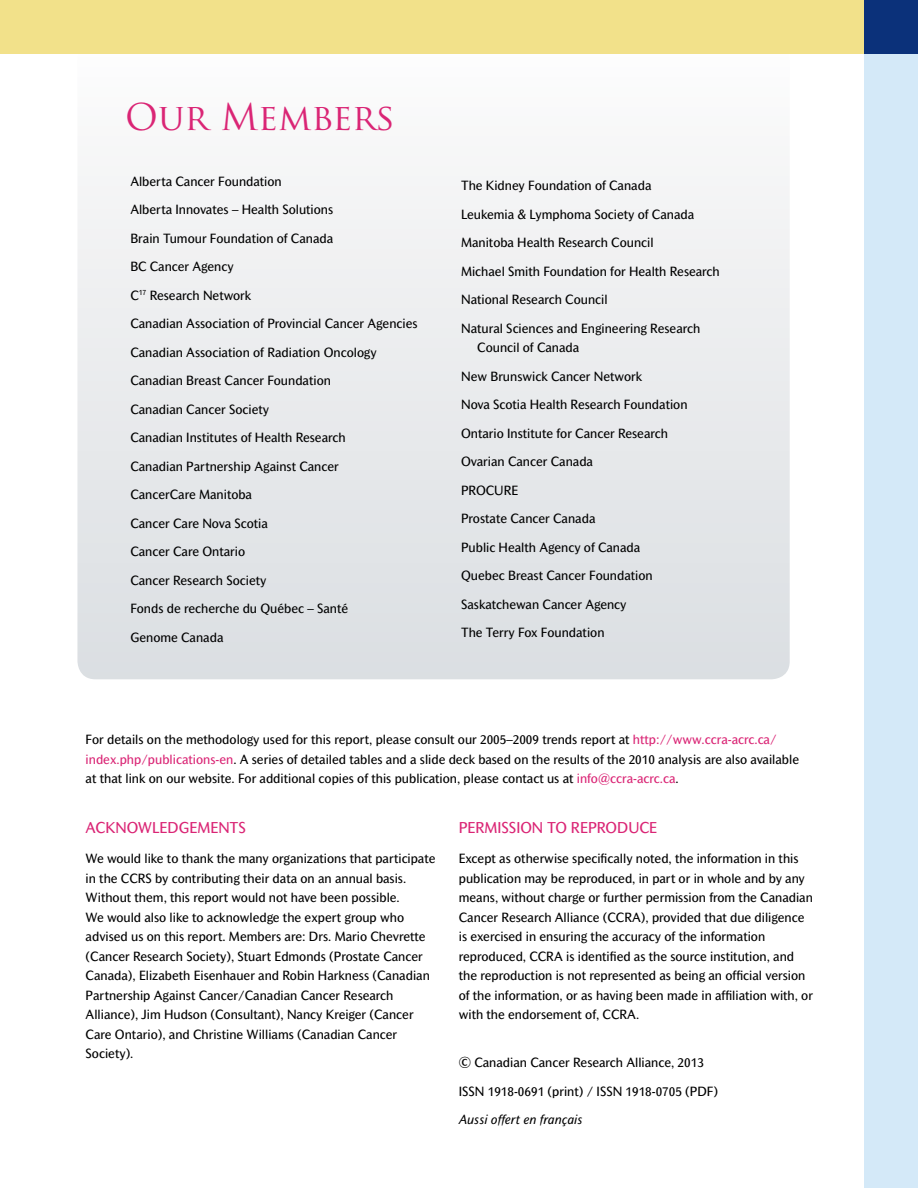
<style>
.page{position:relative;width:918px;height:1188px;background:#fff}
.page>*{position:absolute;margin:0;border:0;box-sizing:border-box;transform-origin:0 0}
.t1{font:36px "Trajan Pro";color:#da2575}
.t2{font:15px "Mahsuri Sans";color:#da2575}
.t3{font:12.75px/19.5px "Mahsuri Sans";color:#000}
.t4{font:italic 12.75px "Mahsuri Sans";color:#000}
.s1{color:#da2575}
</style>
<div class="page">
<svg style="left:77px;top:176px;width:713px;height:503px"></svg>
<div style="left:0;top:0;width:918px;height:54px;background:#f2e18a"></div>
<div style="left:864px;top:52px;width:54px;height:1136px;background:#d4e9f8"></div>
<div style="left:864px;top:0;width:54px;height:54px;background:#0b317a"></div>
<h1 class="t1" style="left:125px;top:95px;width:271px">Our Members</h1>
<p class="t3" style="left:130px;top:171px;width:153px">Alberta Cancer Foundation</p>
<p class="t3" style="left:130px;top:200px;width:204px">Alberta Innovates – Health Solutions</p>
<p class="t3" style="left:130px;top:228px;width:204px">Brain Tumour Foundation of Canada</p>
<p class="t3" style="left:130px;top:257px;width:105px">BC Cancer Agency</p>
<p class="t3" style="left:130px;top:285px;width:123px">C<sup>17</sup> Research Network</p>
<p class="t3" style="left:130px;top:314px;width:289px">Canadian Association of Provincial Cancer Agencies</p>
<p class="t3" style="left:130px;top:342px;width:248px">Canadian Association of Radiation Oncology</p>
<p class="t3" style="left:130px;top:371px;width:202px">Canadian Breast Cancer Foundation</p>
<p class="t3" style="left:130px;top:399px;width:140px">Canadian Cancer Society</p>
<p class="t3" style="left:130px;top:428px;width:217px">Canadian Institutes of Health Research</p>
<p class="t3" style="left:130px;top:456px;width:210px">Canadian Partnership Against Cancer</p>
<p class="t3" style="left:130px;top:485px;width:123px">CancerCare Manitoba</p>
<p class="t3" style="left:130px;top:513px;width:139px">Cancer Care Nova Scotia</p>
<p class="t3" style="left:130px;top:542px;width:116px">Cancer Care Ontario</p>
<p class="t3" style="left:130px;top:570px;width:138px">Cancer Research Society</p>
<p class="t3" style="left:130px;top:599px;width:219px">Fonds de recherche du Québec – Santé</p>
<p class="t3" style="left:130px;top:627px;width:95px">Genome Canada</p>
<p class="t3" style="left:461px;top:176px;width:192px">The Kidney Foundation of Canada</p>
<p class="t3" style="left:461px;top:204px;width:235px">Leukemia &amp; Lymphoma Society of Canada</p>
<p class="t3" style="left:461px;top:233px;width:194px">Manitoba Health Research Council</p>
<p class="t3" style="left:461px;top:261px;width:260px">Michael Smith Foundation for Health Research</p>
<p class="t3" style="left:461px;top:290px;width:148px">National Research Council</p>
<p class="t3" style="left:461px;top:318px;width:241px">Natural Sciences and Engineering Research</p>
<p class="t3" style="left:477px;top:338px;width:104px">Council of Canada</p>
<p class="t3" style="left:461px;top:366px;width:183px">New Brunswick Cancer Network</p>
<p class="t3" style="left:461px;top:395px;width:228px">Nova Scotia Health Research Foundation</p>
<p class="t3" style="left:461px;top:423px;width:209px">Ontario Institute for Cancer Research</p>
<p class="t3" style="left:461px;top:452px;width:134px">Ovarian Cancer Canada</p>
<p class="t3" style="left:461px;top:480px;width:59px">PROCURE</p>
<p class="t3" style="left:461px;top:509px;width:136px">Prostate Cancer Canada</p>
<p class="t3" style="left:461px;top:537px;width:181px">Public Health Agency of Canada</p>
<p class="t3" style="left:461px;top:566px;width:193px">Quebec Breast Cancer Foundation</p>
<p class="t3" style="left:461px;top:594px;width:167px">Saskatchewan Cancer Agency</p>
<p class="t3" style="left:461px;top:623px;width:145px">The Terry Fox Foundation</p>
<p class="t3" style="left:86px;top:730px;width:715px">For details on the methodology used for this report, please consult our 2005–2009 trends report at <span class="s1">http://www.ccra-acrc.ca/ index.php/publications-en</span>. A series of detailed tables and a slide deck based on the results of the 2010 analysis are also available at that link on our website. For additional copies of this publication, please contact us at <span class="s1">info@ccra-acrc.ca</span>.</p>
<p class="t2" style="left:86px;top:819px;width:162px">ACKNOWLEDGEMENTS</p>
<p class="t3" style="left:86px;top:849px;width:351px">We would like to thank the many organizations that participate in the CCRS by contributing their data on an annual basis.<br>Without them, this report would not have been possible.<br>We would also like to acknowledge the expert group who advised us on this report. Members are: Drs. Mario Chevrette (Cancer Research Society), Stuart Edmonds (Prostate Cancer Canada), Elizabeth Eisenhauer and Robin Harkness (Canadian Partnership Against Cancer/Canadian Cancer Research Alliance), Jim Hudson (Consultant), Nancy Kreiger (Cancer Care Ontario), and Christine Williams (Canadian Cancer Society).</p>
<p class="t2" style="left:459px;top:819px;width:200px">PERMISSION TO REPRODUCE</p>
<p class="t3" style="left:459px;top:849px;width:356px">Except as otherwise specifcally noted, the information in this publication may be reproduced, in part or in whole and by any means, without charge or further permission from the Canadian Cancer Research Alliance (CCRA), provided that due diligence is exercised in ensuring the accuracy of the information reproduced, CCRA is identifed as the source institution, and the reproduction is not represented as being an offcial version of the information, or as having been made in affliation with, or with the endorsement of, CCRA.</p>
<p class="t3" style="left:459px;top:1053px;width:247px">© Canadian Cancer Research Alliance, 2013</p>
<p class="t3" style="left:459px;top:1081px;width:261px">ISSN 1918-0691 (print) / ISSN 1918-0705 (PDF)</p>
<p class="t4" style="left:459px;top:1112px;width:125px">Aussi offert en français</p>
</div>
